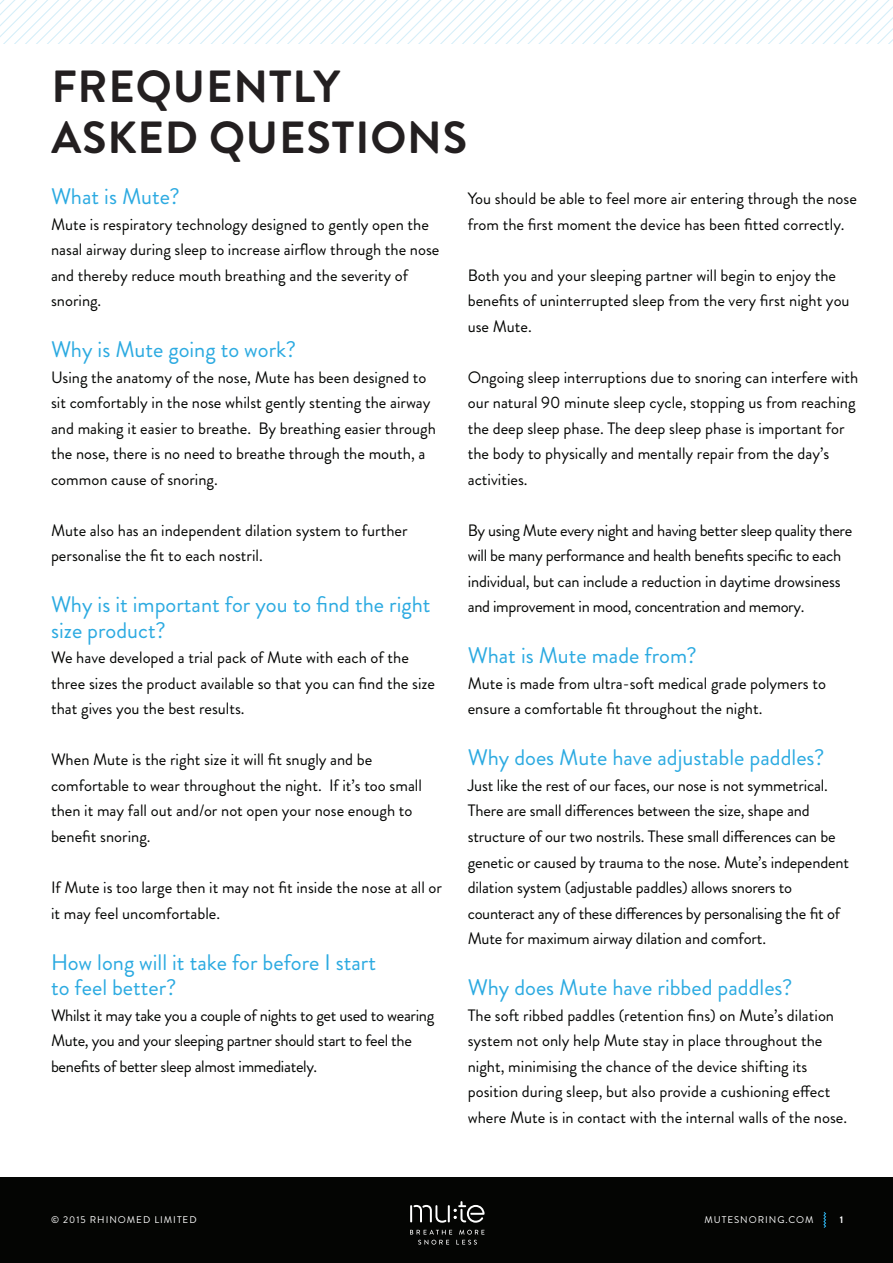
<style>
.page{position:relative;width:893px;height:1263px;background:#fff}
.page>*{position:absolute;margin:0;border:0;box-sizing:border-box;transform-origin:0 0}
.t1{font:700 45px/51px "Brandon Grotesque";letter-spacing:.02em;color:#231f20}
.t2{font:22.5px/25.5px "Brandon Grotesque";color:#2caae1}
.t3{font:16.5px/25.5px "Brandon Grotesque";color:#040503}
.t4{font:16.5px/25.5px "Brandon Grotesque";letter-spacing:-.02em;color:#040503}
.t5{font:9.75px "Brandon Grotesque";letter-spacing:.1em;color:#fff}
.t6{font:700 9.75px "Brandon Grotesque";color:#fff}
</style>
<div class="page">
<div style="left:0;top:1178px;width:893px;height:85px;background:#040503"></div>
<svg style="left:410px;top:1230px;width:42px;height:4px"></svg>
<svg style="left:459px;top:1230px;width:25px;height:4px"></svg>
<svg style="left:418px;top:1240px;width:31px;height:4px"></svg>
<svg style="left:456px;top:1240px;width:21px;height:4px"></svg>
<svg style="left:410px;top:1201px;width:75px;height:22px"></svg>
<svg style="left:823px;top:1212px;width:3px;height:16px"></svg>
<svg style="left:0;top:0;width:893px;height:43px"></svg>
<h1 class="t1" style="left:51px;top:62px;width:417px">FREQUENTLY<br>ASKED QUESTIONS</h1>
<h2 class="t2" style="left:51px;top:184px;width:130px">What is Mute?</h2>
<p class="t3" style="left:51px;top:211px;width:390px">Mute is respiratory technology designed to gently open the nasal airway during sleep to increase airflow through the nose and thereby reduce mouth breathing and the severity of snoring.</p>
<h2 class="t2" style="left:51px;top:337px;width:247px">Why is Mute going to work?</h2>
<p class="t3" style="left:51px;top:365px;width:386px">Using the anatomy of the nose, Mute has been designed to sit comfortably in the nose whilst gently stenting the airway and making it easier to breathe. By breathing easier through the nose, there is no need to breathe through the mouth, a common cause of snoring.</p>
<p class="t3" style="left:51px;top:518px;width:358px">Mute also has an independent dilation system to further personalise the fit to each nostril.</p>
<h2 class="t2" style="left:51px;top:592px;width:381px">Why is it important for you to find the right size product?</h2>
<p class="t3" style="left:51px;top:645px;width:385px">We have developed a trial pack of Mute with each of the three sizes the product available so that you can find the size that gives you the best results.</p>
<p class="t3" style="left:51px;top:747px;width:372px">When Mute is the right size it will fit snugly and be comfortable to wear throughout the night. If it’s too small then it may fall out and/or not open your nose enough to benefit snoring.</p>
<p class="t3" style="left:51px;top:875px;width:393px">If Mute is too large then it may not fit inside the nose at all or it may feel uncomfortable.</p>
<h2 class="t2" style="left:51px;top:949px;width:327px">How long will it take for before I start to feel better?</h2>
<p class="t4" style="left:51px;top:1002px;width:385px">Whilst it may take you a couple of nights to get used to wearing<br>Mute, you and your sleeping partner should start to feel the benefits of better sleep almost immediately.</p>
<p class="t3" style="left:468px;top:186px;width:391px">You should be able to feel more air entering through the nose from the first moment the device has been fitted correctly.</p>
<p class="t3" style="left:468px;top:262px;width:383px">Both you and your sleeping partner will begin to enjoy the benefits of uninterrupted sleep from the very first night you use Mute.</p>
<p class="t3" style="left:468px;top:364px;width:392px">Ongoing sleep interruptions due to snoring can interfere with our natural 90 minute sleep cycle, stopping us from reaching the deep sleep phase. The deep sleep phase is important for the body to physically and mentally repair from the day’s activities.</p>
<p class="t4" style="left:468px;top:518px;width:386px">By using Mute every night and having better sleep quality there will be many performance and health benefits specific to each individual, but can include a reduction in daytime drowsiness and improvement in mood, concentration and memory.</p>
<h2 class="t2" style="left:468px;top:643px;width:231px">What is Mute made from?</h2>
<p class="t3" style="left:468px;top:671px;width:360px">Mute is made from ultra-soft medical grade polymers to ensure a comfortable fit throughout the night.</p>
<h2 class="t2" style="left:468px;top:745px;width:358px">Why does Mute have adjustable paddles?</h2>
<p class="t3" style="left:468px;top:773px;width:383px">Just like the rest of our faces, our nose is not symmetrical.<br>There are small differences between the size, shape and structure of our two nostrils. These small differences can be genetic or caused by trauma to the nose. Mute’s independent dilation system (adjustable paddles) allows snorers to counteract any of these differences by personalising the fit of Mute for maximum airway dilation and comfort.</p>
<h2 class="t2" style="left:468px;top:975px;width:326px">Why does Mute have ribbed paddles?</h2>
<p class="t3" style="left:468px;top:1002px;width:381px">The soft ribbed paddles (retention fins) on Mute’s dilation system not only help Mute stay in place throughout the night, minimising the chance of the device shifting its position during sleep, but also provide a cushioning effect where Mute is in contact with the internal walls of the nose.</p>
<p class="t5" style="left:51px;top:1213px;width:147px">© 2015 RHINOMED LIMITED</p>
<p class="t5" style="left:704px;top:1213px;width:111px">MUTESNORING.COM</p>
<p class="t6" style="left:840px;top:1213px;width:5px">1</p>
</div>
